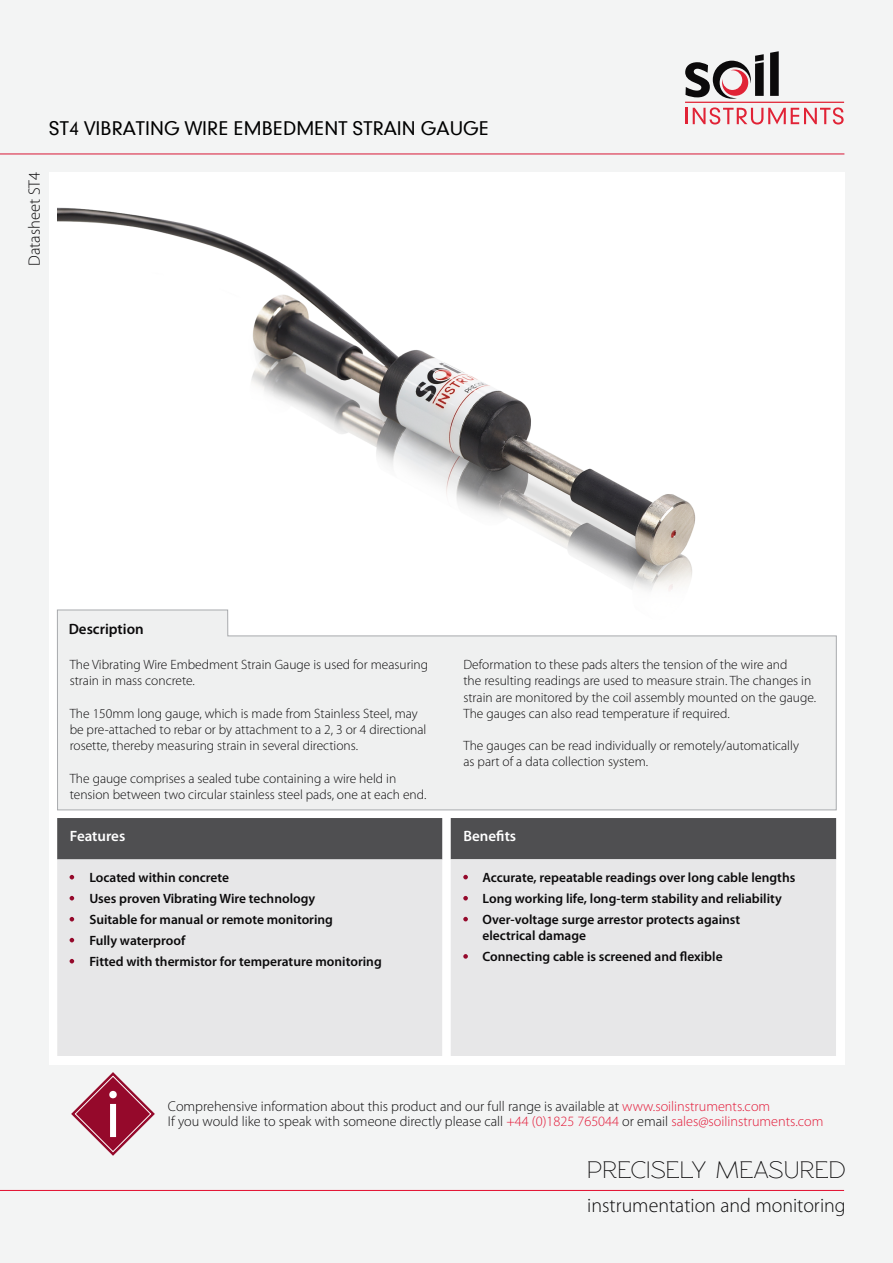
<style>
.page{position:relative;width:893px;height:1263px;background:#f3f4f4}
.page>*{position:absolute;margin:0;border:0;box-sizing:border-box;transform-origin:0 0}
.t1{font:24.75px "Rawengulk";color:#0b0a0b}
.t2{font:300 19.95px "Myriad Pro";color:#0b0a0b}
.t3{font:18px "Geometric 706 BT Medium B";color:#000}
.t4{font:300 16.5px "Myriad Pro";color:#0b0a0b}
.t5{font:600 15px "Myriad Pro";color:#fff}
.t6{font:600 15px "Myriad Pro";color:#0b0a0b}
.t7{font:300 14.25px/15px "Myriad Pro";color:#0b0a0b}
.t8{font:300 13.5px/16.2px "Myriad Pro";color:#0b0a0b}
.t9{font:600 13.5px/21px "Myriad Pro";color:#0b0a0b}
.s1{color:#e31837}
</style>
<div class="page">
<hr style="left:0;top:154px;width:844px;height:1px;background:#e31837">
<div style="left:49px;top:172px;width:795px;height:892px;background:#fff"></div>
<img style="left:57px;top:207px;width:639px;height:403px">
<svg style="left:770px;top:51px;width:9px;height:45px"></svg>
<svg style="left:685px;top:54px;width:79px;height:45px"></svg>
<hr style="left:685px;top:102px;width:159px;height:1px;background:#e12336">
<svg style="left:686px;top:107px;width:158px;height:18px"></svg>
<div style="left:57px;top:818px;width:385px;height:41px;background:#4f4f51"></div>
<div style="left:451px;top:818px;width:385px;height:41px;background:#4f4f51"></div>
<div style="left:57px;top:859px;width:385px;height:197px;background:#e7e7e8"></div>
<div style="left:451px;top:859px;width:385px;height:197px;background:#e7e7e8"></div>
<svg style="left:57px;top:610px;width:780px;height:200px"></svg>
<svg style="left:463px;top:896px;width:5px;height:4px"></svg>
<svg style="left:463px;top:917px;width:5px;height:4px"></svg>
<svg style="left:463px;top:954px;width:5px;height:5px"></svg>
<svg style="left:463px;top:875px;width:5px;height:4px"></svg>
<svg style="left:70px;top:896px;width:4px;height:4px"></svg>
<svg style="left:70px;top:917px;width:4px;height:4px"></svg>
<svg style="left:70px;top:938px;width:4px;height:4px"></svg>
<svg style="left:70px;top:959px;width:4px;height:4px"></svg>
<svg style="left:70px;top:875px;width:4px;height:4px"></svg>
<hr style="left:0;top:1190px;width:844px;height:1px;background:#e31837">
<svg style="left:71px;top:1072px;width:84px;height:84px"></svg>
<h3 class="t3" style="left:49px;top:116px;width:442px">ST4 VIBRATING WIRE EMBEDMENT STRAIN GAUGE</h3>
<p class="t4" style="left:25px;top:266px;width:95px;rotate:-90deg">Datasheet ST4</p>
<p class="t6" style="left:69px;top:619px;width:77px">Description</p>
<p class="t8" style="left:70px;top:656px;width:360px">The Vibrating Wire Embedment Strain Gauge is used for measuring strain in mass concrete.</p>
<p class="t8" style="left:70px;top:705px;width:358px">The 150mm long gauge, which is made from Stainless Steel, may be pre-attached to rebar or by attachment to a 2, 3 or 4 directional rosette, thereby measuring strain in several directions.</p>
<p class="t8" style="left:70px;top:770px;width:358px">The gauge comprises a sealed tube containing a wire held in tension between two circular stainless steel pads, one at each end.</p>
<p class="t8" style="left:463px;top:656px;width:354px">Deformation to these pads alters the tension of the wire and<br>the resulting readings are used to measure strain. The changes in strain are monitored by the coil assembly mounted on the gauge.<br>The gauges can also read temperature if required.</p>
<p class="t8" style="left:463px;top:737px;width:337px">The gauges can be read individually or remotely/automatically as part of a data collection system.</p>
<p class="t5" style="left:70px;top:827px;width:57px">Features</p>
<p class="t5" style="left:463px;top:827px;width:54px">Benefits</p>
<p class="t9" style="left:89px;top:866px;width:294px">Located within concrete<br>Uses proven Vibrating Wire technology<br>Suitable for manual or remote monitoring<br>Fully waterproof<br>Fitted with thermistor for temperature monitoring</p>
<p class="t9" style="left:483px;top:866px;width:314px">Accurate, repeatable readings over long cable lengths<br>Long working life, long-term stability and reliability<br>Over-voltage surge arrestor protects against</p>
<p class="t9" style="left:483px;top:924px;width:242px">electrical damage<br>Connecting cable is screened and flexible</p>
<p class="t7" style="left:168px;top:1099px;width:657px">Comprehensive information about this product and our full range is available at <span class="s1">www.soilinstruments.com<br></span>If you would like to speak with someone directly please call <span class="s1">+44 (0)1825 765044</span> or email <span class="s1">sales@soilinstruments.com</span></p>
<h1 class="t1" style="left:587px;top:1156px;width:260px">PRECISELY MEASURED</h1>
<h2 class="t2" style="left:587px;top:1193px;width:260px">instrumentation and monitoring</h2>
</div>
